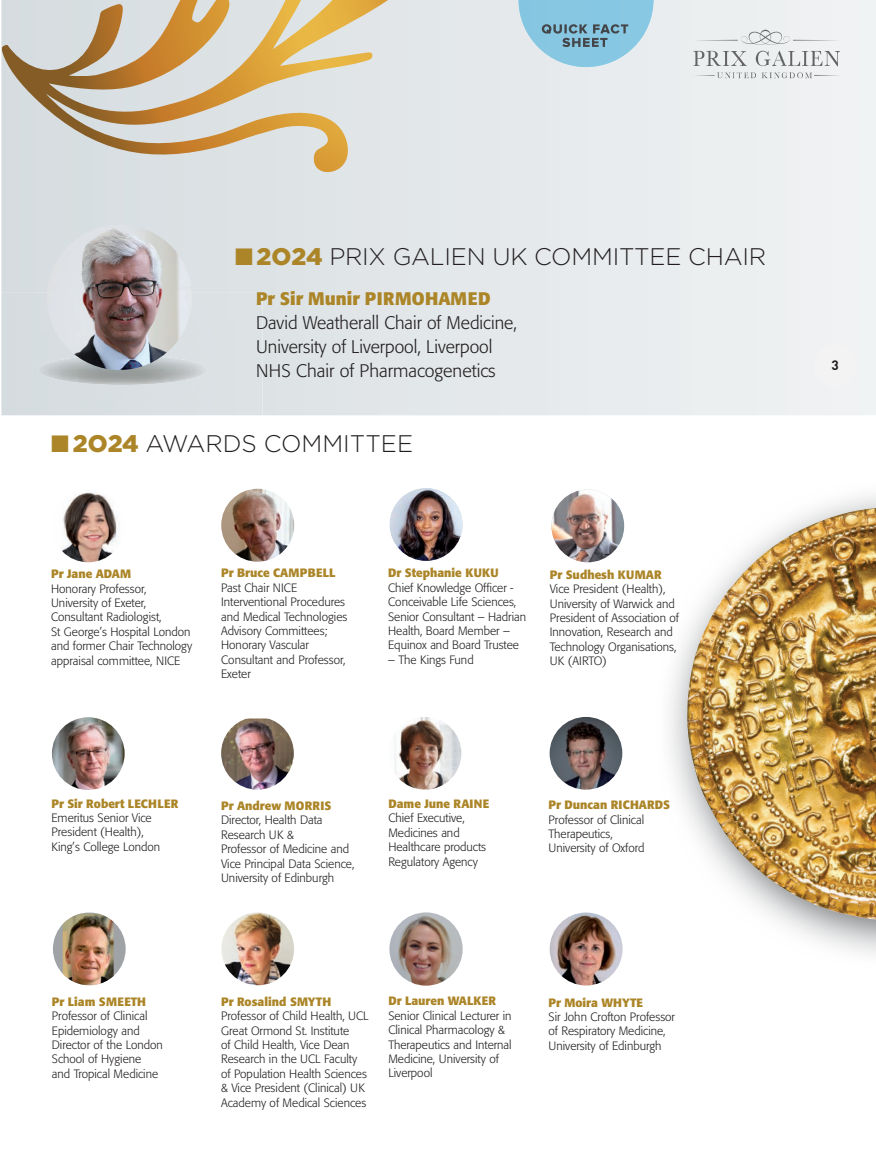
<style>
.page{position:relative;width:876px;height:1161px;background:#fff}
.page>*{position:absolute;margin:0;border:0;box-sizing:border-box;transform-origin:0 0}
.t1{font:300 24px "Gotham";letter-spacing:-.01em;color:#231f20}
.t2{font:300 18px/24px "Formata";color:#231f20}
.t3{font:700 18px "Formata";letter-spacing:.02em;color:#ab8527}
.t4{font:13.5px/13.5px "Proxima Nova Extrabld";letter-spacing:.065em;color:#4b4c4d;text-align:center}
.t5{font:700 13.5px "DINOT";color:#231f20}
.t6{font:300 12px/14.4px "Formata";color:#231f20}
.t7{font:700 12px "Formata";color:#ab8527}
.t8{font:700 12px "Formata";letter-spacing:.02em;color:#ab8527}
.s1{color:#ab8527}
.s2{font-weight:900;color:#ab8527}
</style>
<div class="page">
<img style="left:687px;top:508px;width:189px;height:411px">
<svg style="left:1px;top:0;width:875px;height:415px;background:#e6eaeb"></svg>
<svg style="left:518px;top:0;width:136px;height:67px;background:#9fd0e5"></svg>
<div style="left:542px;top:24px;width:86px;height:10px;background:#87c7e2"></div>
<div style="left:562px;top:38px;width:45px;height:9px;background:#87c7e2"></div>
<div style="left:1px;top:293px;width:261px;height:122px;background:#dae0e3"></div>
<img style="left:38px;top:355px;width:169px;height:30px">
<img style="left:52px;top:489px;width:73px;height:73px;border-radius:36px">
<img style="left:221px;top:718px;width:73px;height:72px">
<img style="left:221px;top:912px;width:73px;height:73px;border-radius:36px">
<img style="left:550px;top:717px;width:72px;height:73px;border-radius:36px">
<img style="left:221px;top:489px;width:73px;height:73px;border-radius:36px">
<img style="left:389px;top:912px;width:74px;height:73px;border-radius:37px">
<img style="left:550px;top:912px;width:73px;height:73px;border-radius:36px">
<img style="left:52px;top:717px;width:73px;height:73px;border-radius:36px">
<img style="left:389px;top:717px;width:72px;height:73px;border-radius:36px">
<div style="left:53px;top:912px;width:73px;height:73px;background:#9fa3a5;border-radius:50%"></div>
<img style="left:63px;top:913px;width:51px;height:72px">
<img style="left:390px;top:488px;width:72px;height:73px;border-radius:36px">
<img style="left:551px;top:489px;width:73px;height:73px;border-radius:36px">
<svg style="left:1px;top:0;width:387px;height:174px;background:#d3c6ad"></svg>
<img style="left:47px;top:225px;width:145px;height:145px;border-radius:73px">
<svg style="left:693px;top:51px;width:54px;height:15px"></svg>
<svg style="left:756px;top:51px;width:84px;height:15px"></svg>
<svg style="left:762px;top:72px;width:79px;height:6px"></svg>
<svg style="left:693px;top:72px;width:63px;height:6px"></svg>
<hr style="left:793px;top:40px;width:48px;height:1px;background:#636366">
<hr style="left:693px;top:40px;width:45px;height:1px;background:#636366">
<svg style="left:740px;top:30px;width:50px;height:15px"></svg>
<div style="left:814px;top:344px;width:43px;height:43px;background:#f3f3f3;border-radius:50%"></div>
<p class="t4" style="left:541px;top:23px;width:89px">QUICK FACT<br>SHEET</p>
<h1 class="t1" style="left:235px;top:243px;width:533px"><span class="s1">■</span> <span class="s2">2O24</span> PRIX GALIEN UK COMMITTEE CHAIR</h1>
<h2 class="t3" style="left:256px;top:288px;width:236px">Pr sir Munir PirMohAMed</h2>
<h2 class="t2" style="left:256px;top:311px;width:263px">David Weatherall Chair of Medicine,<br>University of Liverpool, Liverpool<br>NHS Chair of Pharmacogenetics</h2>
<h1 class="t1" style="left:51px;top:431px;width:363px"><span class="s1">■</span> <span class="s2">2O24</span> AWARDS COMMITTEE</h1>
<p class="t7" style="left:51px;top:566px;width:81px">Pr Jane AdAM</p>
<p class="t6" style="left:51px;top:581px;width:143px">Honorary Professor,<br>University of Exeter,<br>Consultant Radiologist,<br>St George’s Hospital London and former Chair Technology appraisal committee, NICE</p>
<p class="t7" style="left:221px;top:566px;width:116px">Pr Bruce CAMPBell</p>
<p class="t6" style="left:221px;top:580px;width:128px">Past Chair NICE<br>Interventional Procedures and Medical Technologies<br>Advisory Committees;<br>Honorary Vascular<br>Consultant and Professor,<br>Exeter</p>
<p class="t7" style="left:388px;top:566px;width:112px">dr stephanie kuku</p>
<p class="t6" style="left:388px;top:580px;width:139px">Chief Knowledge Officer -<br>Conceivable Life Sciences,<br>Senior Consultant – Hadrian<br>Health, Board Member –<br>Equinox and Board Trustee</p>
<p class="t6" style="left:388px;top:652px;width:87px">– The Kings Fund</p>
<p class="t7" style="left:550px;top:567px;width:113px">Pr sudhesh kuMAr</p>
<p class="t6" style="left:550px;top:582px;width:131px">Vice President (Health),<br>University of Warwick and<br>President of Association of<br>Innovation, Research and<br>Technology Organisations,<br>UK (AIRTO)</p>
<p class="t7" style="left:52px;top:796px;width:128px">Pr sir robert leChler</p>
<p class="t6" style="left:52px;top:811px;width:110px">Emeritus Senior Vice<br>President (Health),<br>King’s College London</p>
<p class="t8" style="left:221px;top:798px;width:112px">Pr Andrew Morris</p>
<p class="t6" style="left:221px;top:813px;width:135px">Director, Health Data<br>Research UK &amp;<br>Professor of Medicine and<br>Vice Principal Data Science,<br>University of Edinburgh</p>
<p class="t7" style="left:388px;top:796px;width:103px">dame June rAine</p>
<p class="t6" style="left:388px;top:811px;width:99px">Chief Executive,<br>Medicines and<br>Healthcare products<br>Regulatory Agency</p>
<p class="t7" style="left:549px;top:797px;width:123px">Pr duncan riChArds</p>
<p class="t6" style="left:549px;top:812px;width:98px">Professor of Clinical<br>Therapeutics,<br>University of Oxford</p>
<p class="t7" style="left:52px;top:994px;width:96px">Pr liam sMeeth</p>
<p class="t6" style="left:52px;top:1009px;width:113px">Professor of Clinical<br>Epidemiology and<br>Director of the London<br>School of Hygiene<br>and Tropical Medicine</p>
<p class="t7" style="left:221px;top:994px;width:112px">Pr rosalind sMyth</p>
<p class="t6" style="left:221px;top:1009px;width:149px">Professor of Child Health, UCL<br>Great Ormond St. Institute<br>of Child Health, Vice Dean<br>Research in the UCL Faculty of Population Health Sciences &amp; Vice President (Clinical) UK<br>Academy of Medical Sciences</p>
<p class="t7" style="left:388px;top:993px;width:109px">dr lauren WAlker</p>
<p class="t6" style="left:388px;top:1008px;width:125px">Senior Clinical Lecturer in<br>Clinical Pharmacology &amp;<br>Therapeutics and Internal<br>Medicine, University of<br>Liverpool</p>
<p class="t7" style="left:549px;top:995px;width:96px">Pr Moira Whyte</p>
<p class="t6" style="left:549px;top:1009px;width:128px">Sir John Crofton Professor of Respiratory Medicine,<br>University of Edinburgh</p>
<p class="t5" style="left:831px;top:354px;width:9px">3</p>
</div>
